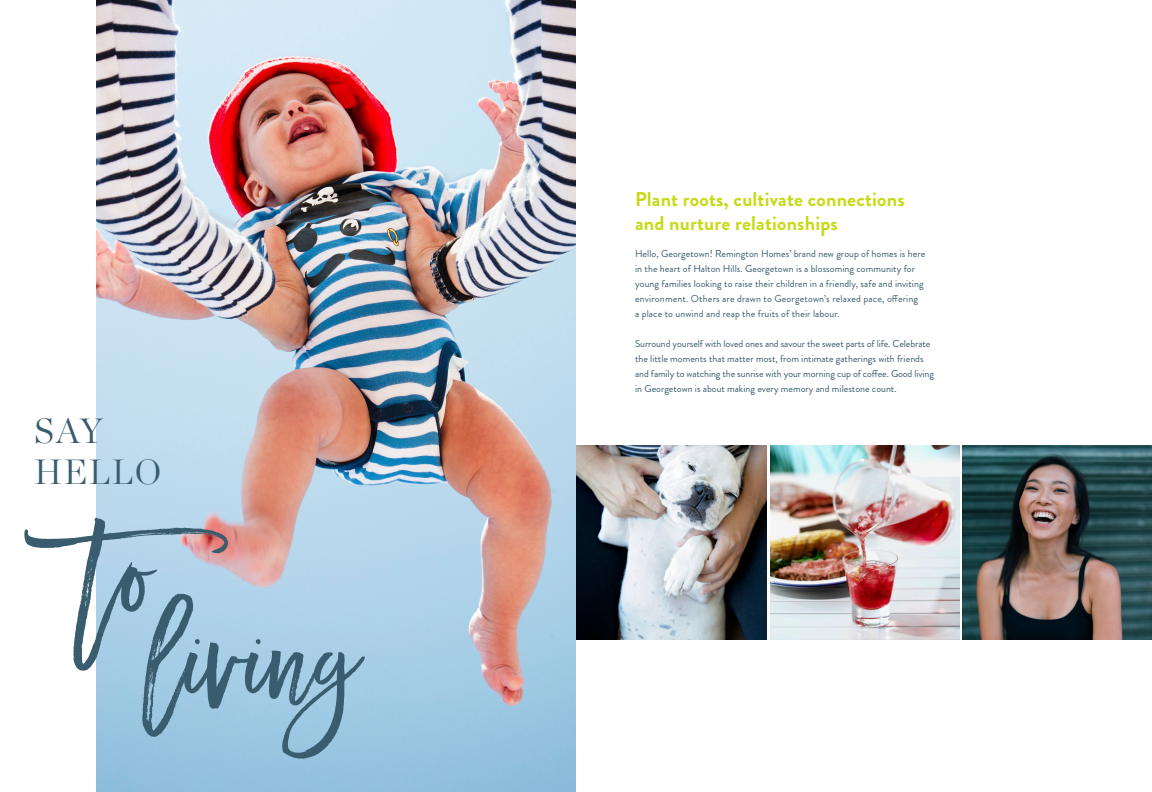
<style>
.page{position:relative;width:1152px;height:792px;background:#fff}
.page>*{position:absolute;margin:0;border:0;box-sizing:border-box;transform-origin:0 0}
.t1{font:125px "Madina Script";color:#395d6e}
.t2{font:300 35px "Chronicle Display";letter-spacing:.05em;color:#395d6e}
.t3{font:700 20px/24px "Brandon Grotesque";letter-spacing:.01em;color:#c7da16}
.Paragraph_HG{font:10px/15px "Brandon Grotesque";letter-spacing:.005em;color:#395d6e}
</style>
<div class="page">
<img style="left:576px;top:446px;width:191px;height:193px">
<img style="left:96px;top:0;width:480px;height:792px">
<img style="left:963px;top:446px;width:189px;height:193px">
<img style="left:770px;top:446px;width:189px;height:193px">
<p class="t2" style="left:34px;top:404px;width:70px">SAY</p>
<p class="t2" style="left:34px;top:445px;width:129px">HELLO</p>
<p class="t1" style="left:82px;top:496px;width:205px">to</p>
<p class="t1" style="left:146px;top:582px;width:211px">living</p>
<p class="t3" style="left:635px;top:187px;width:271px">Plant roots, cultivate connections and nurture relationships</p>
<p class="Paragraph_HG" style="left:635px;top:246px;width:292px">Hello, Georgetown! Remington Homes’ brand new group of homes is here in the heart of Halton Hills. Georgetown is a blossoming community for young families looking to raise their children in a friendly, safe and inviting environment. Others are drawn to Georgetown’s relaxed pace, offering<br>a place to unwind and reap the fruits of their labour.</p>
<p class="Paragraph_HG" style="left:635px;top:336px;width:300px">Surround yourself with loved ones and savour the sweet parts of life. Celebrate the little moments that matter most, from intimate gatherings with friends and family to watching the sunrise with your morning cup of coffee. Good living in Georgetown is about making every memory and milestone count.</p>
</div>
